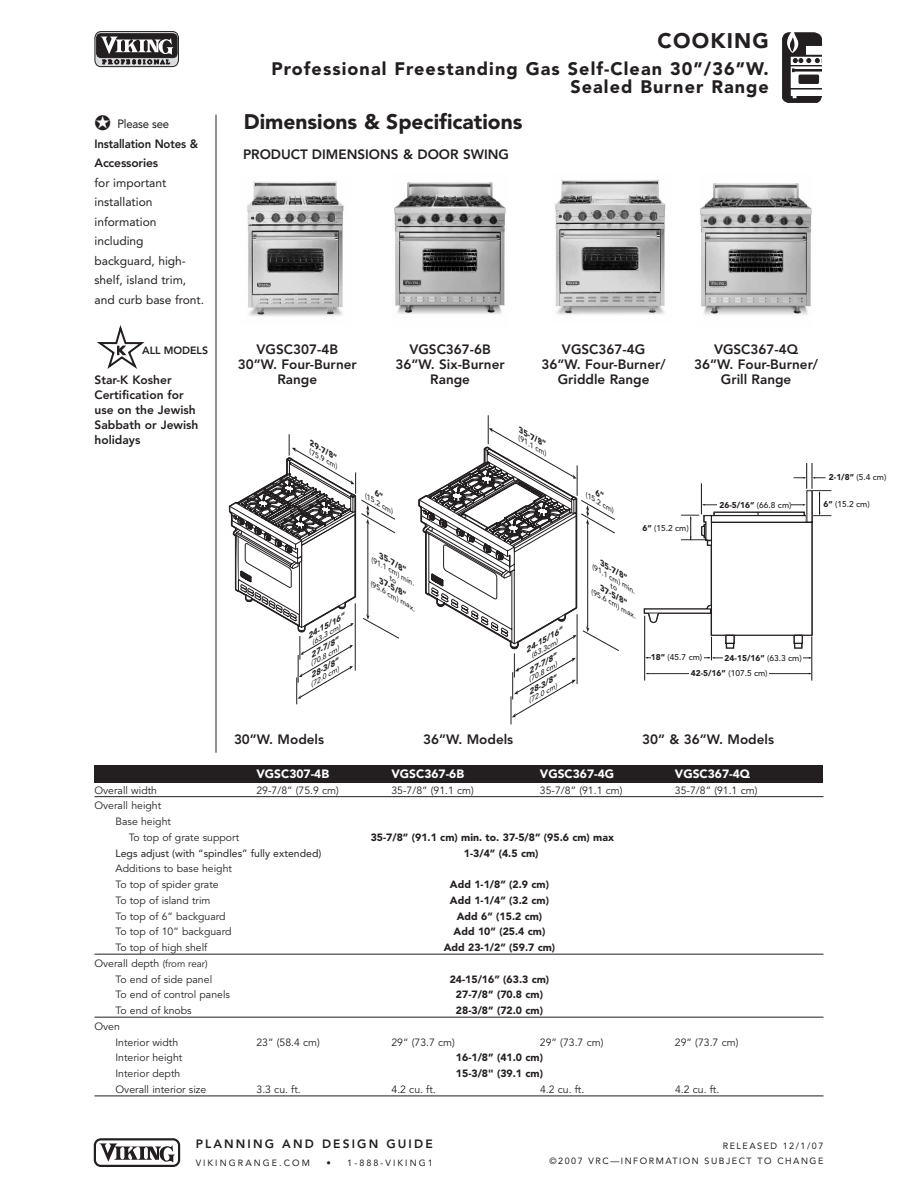
<style>
.page{position:relative;width:918px;height:1188px;background:#fff}
.page>*{position:absolute;margin:0;border:0;box-sizing:border-box;transform-origin:0 0}
.t1{font:900 21px "Avenir";color:#231f20}
.t2{font:900 21px "Avenir";letter-spacing:.06em;color:#231f20}
.t3{font:900 18px/18px "Avenir";letter-spacing:.06em;color:#231f20;text-align:right}
.t4{font:800 13.5px/15px "Avenir";color:#231f20;text-align:center}
.t5{font:12px/19.5px "Avenir";color:#231f20}
.t6{font:800 12px/15px "Avenir";color:#231f20}
.t7{font:900 12px "Avenir";color:#fff}
.t8{font:800 12px/19.5px "Avenir";color:#231f20;scale:.95 1}
.t9{font:800 12px "Avenir";letter-spacing:.175em;color:#231f20}
.t10{font:10.5px/15.8px "Avenir";color:#231f20}
.t11{font:900 10.5px "Avenir";color:#231f20}
.t12{font:10.5px "Avenir";color:#231f20}
.t13{font:800 10.5px "Avenir";color:#231f20}
.t14{font:9px/15px "Avenir";letter-spacing:.165em;color:#231f20;text-align:right}
.t15{font:9px "Avenir";letter-spacing:.23em;color:#231f20}
.t16{font:900 8.4px/15.8px "Avenir";color:#231f20}
.t17{font:500 8.4px "Avenir";color:#231f20}
.t18{font:italic 900 7.65px "Avenir";color:#231f20;scale:1.15 1}
.t19{font:italic 900 7.65px "Avenir";color:#231f20;scale:1.16 1}
.t20{font:italic 500 6.75px/14.4px "Avenir";color:#231f20;scale:1.16 1}
.t21{font:italic 500 6.75px/14.4px "Avenir";color:#231f20;scale:1.15 1}
.s1{font-weight:400}
.s2{font-weight:900}
.s3{font-weight:500}
.s4{font-size:9.75px}
</style>
<div class="page">
<svg style="left:94px;top:1138px;width:86px;height:29px"></svg>
<svg style="left:782px;top:32px;width:40px;height:71px"></svg>
<hr style="left:216px;top:115px;width:1px;height:638px;background:#231f20">
<svg style="left:95px;top:31px;width:84px;height:36px;background:#6d6a6b"></svg>
<div style="left:94px;top:765px;width:730px;height:17px;background:#231f20"></div>
<hr style="left:94px;top:796px;width:730px;height:1px;background:#231f20">
<hr style="left:94px;top:954px;width:730px;height:1px;background:#231f20">
<hr style="left:94px;top:1017px;width:730px;height:1px;background:#231f20">
<hr style="left:94px;top:1096px;width:730px;height:1px;background:#231f20">
<svg style="left:97px;top:326px;width:48px;height:43px"></svg>
<img style="left:247px;top:181px;width:97px;height:136px">
<img style="left:394px;top:182px;width:112px;height:132px">
<img style="left:555px;top:179px;width:111px;height:136px">
<img style="left:700px;top:183px;width:112px;height:132px">
<hr style="left:812px;top:636px;width:1px;height:45px;background:#231f20">
<hr style="left:644px;top:616px;width:1px;height:65px;background:#231f20">
<hr style="left:647px;top:673px;width:164px;height:1px;background:#231f20">
<div style="left:689px;top:668px;width:80px;height:12px;background:#fff"></div>
<svg style="left:643px;top:463px;width:188px;height:197px"></svg>
<svg style="left:229px;top:434px;width:171px;height:270px"></svg>
<svg style="left:418px;top:415px;width:201px;height:310px"></svg>
<p class="t8" style="left:94px;top:115px;width:111px">✪ <span class="s1">Please see<br></span>Installation Notes &amp;<br>Accessories</p>
<p class="t5" style="left:94px;top:174px;width:111px">for important installation information including backguard, high&shy;shelf, island trim, and curb base front.</p>
<p class="t13" style="left:142px;top:346px;width:67px">ALL MODELS</p>
<p class="t6" style="left:94px;top:373px;width:106px">Star-K Kosher<br>Certification for use on the Jewish<br>Sabbath or Jewish holidays</p>
<h1 class="t2" style="left:657px;top:32px;width:113px">COOKING</h1>
<h2 class="t3" style="left:271px;top:61px;width:499px">Professional Freestanding Gas Self-Clean 30”/36”W.<br>Sealed Burner Range</h2>
<h1 class="t1" style="left:244px;top:113px;width:280px">Dimensions &amp; Specifications</h1>
<p class="t4" style="left:243px;top:148px;width:268px">PRODUCT DIMENSIONS &amp; DOOR SWING</p>
<p class="t4" style="left:238px;top:343px;width:120px">VGSC307-4B<br>30”W. Four-Burner<br>Range</p>
<p class="t4" style="left:396px;top:343px;width:111px">VGSC367-6B<br>36”W. Six-Burner<br>Range</p>
<p class="t4" style="left:542px;top:343px;width:126px">VGSC367-4G<br>36”W. Four-Burner/<br>Griddle Range</p>
<p class="t4" style="left:694px;top:343px;width:126px">VGSC367-4Q<br>36”W. Four-Burner/<br>Grill Range</p>
<p class="t18" style="left:313px;top:440px;width:29px;rotate:30deg">29-7/8”</p>
<p class="t20" style="left:314px;top:446px;width:29px;rotate:30deg">(75.9 cm)</p>
<p class="t18" style="left:306px;top:634px;width:38px;rotate:-30deg">24-15/16”</p>
<p class="t20" style="left:309px;top:637px;width:29px;rotate:-30deg">(63.3 cm)</p>
<p class="t18" style="left:309px;top:653px;width:29px;rotate:-30deg">27-7/8”</p>
<p class="t20" style="left:307px;top:659px;width:29px;rotate:-30deg">(70.8 cm)</p>
<p class="t18" style="left:309px;top:673px;width:29px;rotate:-30deg">28-3/8”</p>
<p class="t20" style="left:307px;top:679px;width:29px;rotate:-30deg">(72.0 cm)</p>
<p class="t20" style="left:369px;top:491px;width:29px;rotate:30deg">(15.2 cm)</p>
<p class="t18" style="left:382px;top:553px;width:29px;rotate:30deg">35-7/8”</p>
<p class="t20" style="left:376px;top:554px;width:44px;rotate:30deg">(91.1 cm min.</p>
<p class="t20" style="left:382px;top:566px;width:46px;text-indent:14px;rotate:30deg">to<br>(95.6 cm) max.</p>
<p class="t18" style="left:382px;top:578px;width:29px;rotate:30deg">37-5/8”</p>
<p class="t19" style="left:522px;top:427px;width:29px;rotate:30deg">35-7/8”</p>
<p class="t21" style="left:523px;top:433px;width:27px;rotate:30deg">(91.1 cm</p>
<p class="t19" style="left:524px;top:648px;width:38px;rotate:-30deg">24-15/16”</p>
<p class="t21" style="left:528px;top:651px;width:27px;rotate:-30deg">(63.3cm)</p>
<p class="t19" style="left:527px;top:669px;width:29px;rotate:-30deg">27-7/8”</p>
<p class="t21" style="left:525px;top:675px;width:29px;rotate:-30deg">(70.8 cm)</p>
<p class="t19" style="left:527px;top:690px;width:29px;rotate:-30deg">28 3/8”</p>
<p class="t21" style="left:525px;top:696px;width:29px;rotate:-30deg">(72.0 cm)</p>
<p class="t21" style="left:590px;top:490px;width:29px;rotate:30deg">(15.2 cm)</p>
<p class="t17" style="left:642px;top:524px;width:48px"><span class="s2">6”</span> (15.2 cm)</p>
<p class="t19" style="left:603px;top:560px;width:29px;rotate:30deg">35-7/8”</p>
<p class="t21" style="left:597px;top:562px;width:42px;rotate:30deg">(91.1 cm) min</p>
<p class="t21" style="left:603px;top:574px;width:46px;text-indent:14px;rotate:30deg">to<br>(95.6 cm) max.</p>
<p class="t19" style="left:603px;top:585px;width:29px;rotate:30deg">37-5/8”</p>
<p class="t16" style="left:719px;top:497px;width:74px">26-5/16” <span class="s3">(66.8 cm)</span></p>
<p class="t17" style="left:651px;top:654px;width:53px"><span class="s2">18”</span> (45.7 cm)</p>
<p class="t16" style="left:691px;top:651px;width:112px;text-indent:34px">24-15/16” <span class="s3">(63.3 cm)<br></span>42-5/16” <span class="s3">(107.5 cm)</span></p>
<p class="t4" style="left:234px;top:733px;width:92px">30”W. Models</p>
<p class="t4" style="left:423px;top:733px;width:92px">36”W. Models</p>
<p class="t4" style="left:642px;top:733px;width:133px">30” &amp; 36”W. Models</p>
<p class="t7" style="left:256px;top:769px;width:74px">VGSC307-4B</p>
<p class="t7" style="left:391px;top:769px;width:74px">VGSC367-6B</p>
<p class="t7" style="left:540px;top:769px;width:76px">VGSC367-4G</p>
<p class="t7" style="left:675px;top:769px;width:77px">VGSC367-4Q</p>
<p class="t17" style="left:829px;top:474px;width:59px"><span class="s2">2-1/8”</span> (5.4 cm)</p>
<p class="t17" style="left:823px;top:500px;width:48px"><span class="s2">6”</span> (15.2 cm)</p>
<p class="t10" style="left:94px;top:783px;width:64px">Overall width</p>
<p class="t10" style="left:256px;top:783px;width:84px">29-7/8” (75.9 cm)</p>
<p class="t10" style="left:391px;top:783px;width:84px">35-7/8” (91.1 cm)</p>
<p class="t10" style="left:540px;top:783px;width:84px">35-7/8” (91.1 cm)</p>
<p class="t10" style="left:675px;top:783px;width:84px">35-7/8” (91.1 cm)</p>
<p class="t10" style="left:94px;top:799px;width:68px">Overall height</p>
<p class="t10" style="left:116px;top:815px;width:57px">Base height</p>
<p class="t10" style="left:129px;top:831px;width:112px">To top of grate support</p>
<p class="t11" style="left:371px;top:833px;width:245px">35-7/8” (91.1 cm) min. to. 37-5/8” (95.6 cm) max</p>
<p class="t12" style="left:116px;top:849px;width:207px">Legs adjust (with “spindles” fully extended)</p>
<p class="t11" style="left:464px;top:849px;width:76px">1-3/4” (4.5 cm)</p>
<p class="t10" style="left:116px;top:862px;width:118px">Additions to base height<br>To top of spider grate</p>
<p class="t11" style="left:450px;top:880px;width:101px">Add 1-1/8” (2.9 cm)</p>
<p class="t10" style="left:116px;top:894px;width:97px">To top of island trim</p>
<p class="t11" style="left:450px;top:896px;width:101px">Add 1-1/4” (3.2 cm)</p>
<p class="t10" style="left:116px;top:909px;width:112px">To top of 6” backguard</p>
<p class="t11" style="left:457px;top:912px;width:87px">Add 6” (15.2 cm)</p>
<p class="t10" style="left:116px;top:925px;width:117px">To top of 10” backguard</p>
<p class="t11" style="left:454px;top:927px;width:93px">Add 10” (25.4 cm)</p>
<p class="t10" style="left:116px;top:941px;width:93px">To top of high shelf</p>
<p class="t11" style="left:444px;top:943px;width:113px">Add 23-1/2” (59.7 cm)</p>
<p class="t10" style="left:116px;top:957px;width:98px;text-indent:-21px">Overall depth <span class="s4">(from rear)<br></span>To end of side panel</p>
<p class="t11" style="left:450px;top:975px;width:101px">24-15/16” (63.3 cm)</p>
<p class="t10" style="left:116px;top:988px;width:116px">To end of control panels</p>
<p class="t11" style="left:456px;top:990px;width:89px">27-7/8” (70.8 cm)</p>
<p class="t10" style="left:116px;top:1004px;width:78px">To end of knobs</p>
<p class="t11" style="left:456px;top:1006px;width:89px">28-3/8” (72.0 cm)</p>
<p class="t10" style="left:116px;top:1020px;width:64px;text-indent:-21px">Oven<br>Interior width</p>
<p class="t10" style="left:256px;top:1035px;width:65px">23” (58.4 cm)</p>
<p class="t10" style="left:391px;top:1035px;width:65px">29” (73.7 cm)</p>
<p class="t10" style="left:540px;top:1035px;width:65px">29” (73.7 cm)</p>
<p class="t10" style="left:675px;top:1035px;width:65px">29” (73.7 cm)</p>
<p class="t10" style="left:116px;top:1051px;width:68px">Interior height</p>
<p class="t11" style="left:456px;top:1053px;width:89px">16-1/8” (41.0 cm)</p>
<p class="t10" style="left:116px;top:1067px;width:66px">Interior depth</p>
<p class="t11" style="left:456px;top:1069px;width:89px">15-3/8" (39.1 cm)</p>
<p class="t10" style="left:116px;top:1083px;width:92px">Overall interior size</p>
<p class="t10" style="left:257px;top:1083px;width:46px">3.3 cu. ft.</p>
<p class="t10" style="left:392px;top:1083px;width:46px">4.2 cu. ft.</p>
<p class="t10" style="left:540px;top:1083px;width:46px">4.2 cu. ft.</p>
<p class="t10" style="left:675px;top:1083px;width:46px">4.2 cu. ft.</p>
<p class="t9" style="left:196px;top:1139px;width:239px">PLANNING AND DESIGN GUIDE</p>
<p class="t15" style="left:196px;top:1159px;width:116px">VIKINGRANGE.COM</p>
<p class="t15" style="left:326px;top:1159px;width:108px">• 1-888-VIKING1</p>
<p class="t14" style="left:550px;top:1139px;width:275px">RELEASED 12/1/07<br>©2007 VRC—INFORMATION SUBJECT TO CHANGE</p>
</div>
